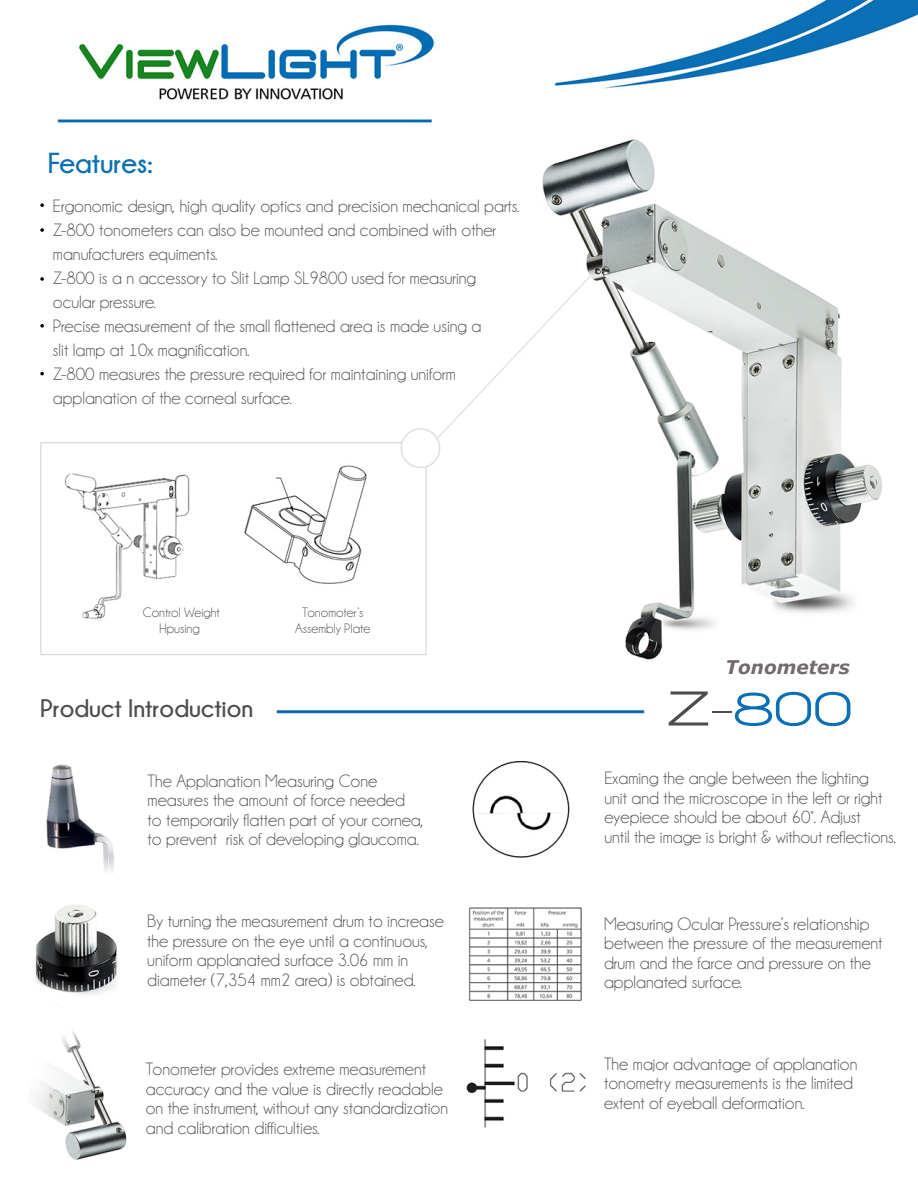
<style>
.page{position:relative;width:918px;height:1188px;background:#fff}
.page>*{position:absolute;margin:0;border:0;box-sizing:border-box;transform-origin:0 0}
.t1{font:800 50.25px "Walkway Expand";color:#0a70b5}
.t2{font:700 28.8px "Champagne&Limousines";color:#0a70b5}
.t3{font:700 25.35px "Champagne&Limousines";color:#4b4d4e}
.t4{font:italic 700 18.9px "Verdana";color:#726b6b}
.t5{font:18px/19.5px "Champagne&Limousines";color:#4b4d4e}
.t6{font:13.8px/15.6px "Champagne&Limousines";color:#4b4d4e;text-align:center}
.s1{color:#4b4d4e}
</style>
<div class="page">
<img style="left:31px;top:0;width:887px;height:1160px">
<svg style="left:40px;top:203px;width:4px;height:4px"></svg>
<svg style="left:40px;top:228px;width:4px;height:4px"></svg>
<svg style="left:40px;top:277px;width:4px;height:4px"></svg>
<svg style="left:40px;top:324px;width:4px;height:4px"></svg>
<svg style="left:40px;top:372px;width:4px;height:3px"></svg>
<h2 class="t2" style="left:48px;top:148px;width:106px">Features:</h2>
<p class="t5" style="left:53px;top:194px;width:468px;line-height:24px">Ergonomic design, high quality optics and precision mechanical parts.<br>Z-800 tonometers can also be mounted and combined with other manufacturers equiments.<br>Z-800 is a n accessory to Slit Lamp SL9800 used for measuring ocular pressure.<br>Precise measurement of the small flattened area is made using a<br>slit lamp at 10x magnification.<br>Z-800 measures the pressure required for maintaining uniform applanation of the corneal surface.</p>
<p class="t6" style="left:143px;top:605px;width:79px">Control Weight<br>Hpusing</p>
<h3 class="t3" style="left:40px;top:694px;width:215px">Product Introduction</h3>
<p class="t6" style="left:295px;top:605px;width:77px">Tonomoter’s<br>Assembly Plate</p>
<p class="t5" style="left:148px;top:771px;width:277px">The Applanation Measuring Cone measures the amount of force needed to temporarily flatten part of your cornea, to prevent risk of developing glaucoma.</p>
<p class="t5" style="left:147px;top:912px;width:298px">By turning the measurement drum to increase the pressure on the eye until a continuous, uniform applanated surface 3.06 mm in diameter (7,354 mm2 area) is obtained.</p>
<p class="t5" style="left:146px;top:1060px;width:304px">Tonometer provides extreme measurement accuracy and the value is directly readable on the instrument, without any standardization and calibration difficulties.</p>
<p class="t4" style="left:726px;top:655px;width:126px">Tonometers</p>
<h1 class="t1" style="left:667px;top:682px;width:187px"><span class="s1">Z-</span>800</h1>
<p class="t5" style="left:604px;top:769px;width:293px">Examing the angle between the lighting unit and the microscope in the left or right eyepiece should be about 60°. Adjust<br>until the image is bright &amp; without reflections.</p>
<p class="t5" style="left:604px;top:914px;width:280px">Measuring Ocular Pressure’s relationship between the pressure of the measurement drum and the farce and pressure on the applanated surface.</p>
<p class="t5" style="left:604px;top:1054px;width:255px">The major advantage of applanation tonometry measurements is the limited extent of eyeball deformation.</p>
</div>
